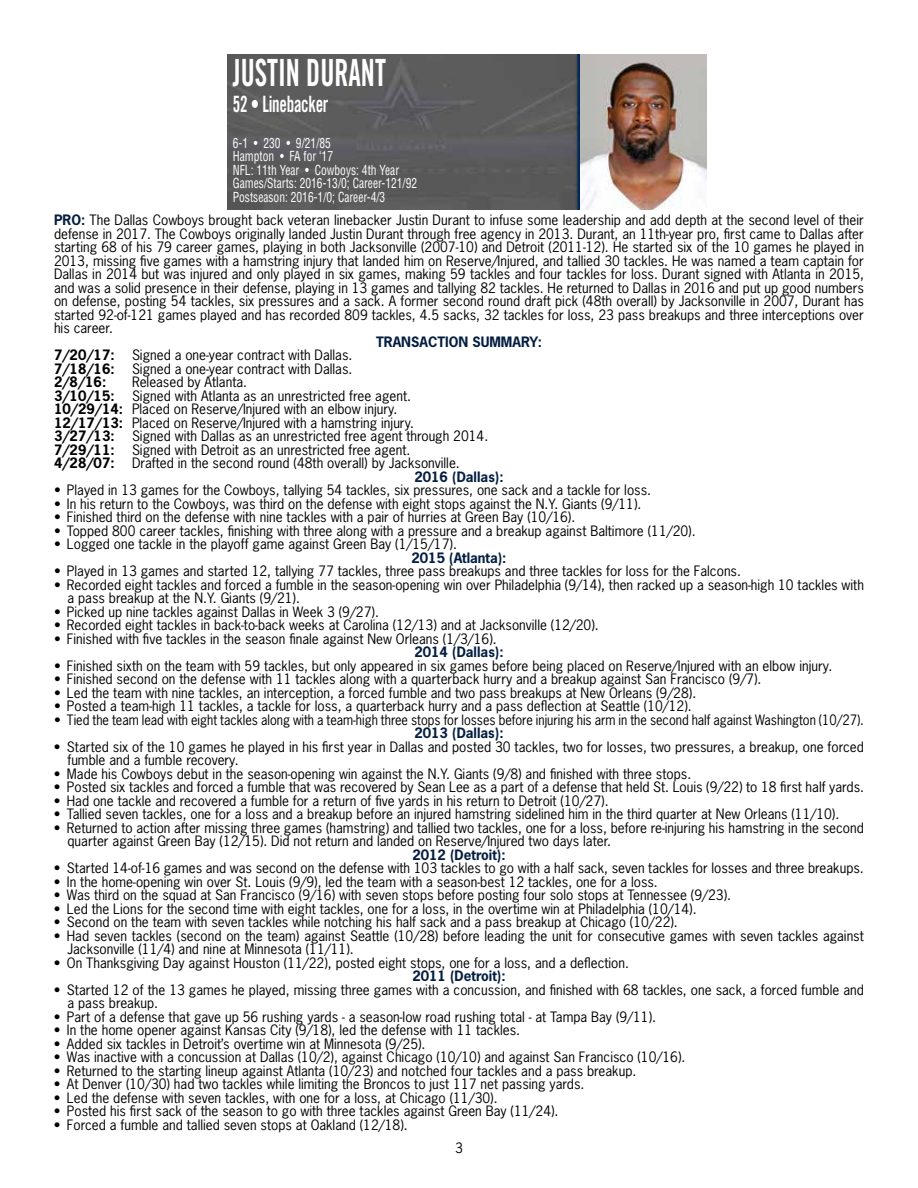
<style>
.page{position:relative;width:918px;height:1188px;background:#fff}
.page>*{position:absolute;margin:0;border:0;box-sizing:border-box;transform-origin:0 0}
.t1{font:37.5px "Trade Gothic Bold Cond Twenty";color:#fff;scale:.75 1}
.t2{font:22.5px "Trade Gothic Bold Cond Twenty";letter-spacing:-.015em;color:#fff;scale:.75 1}
.t3{font:13.5px/13.5px "News Gothic";color:#000}
.t4{font:condensed 13.5px/13.5px "Helvetica";color:#fff;scale:.85 1}
.t5{font:700 13.5px "News Gothic";color:#041e41}
.t6{font:700 13.5px "News Gothic";color:#000}
.s1{font-weight:700;color:#041e41}
.s2{font-weight:700}
</style>
<div class="page">
<img style="left:228px;top:54px;width:478px;height:155px">
<h1 class="t1" style="left:233px;top:50px;width:206px">JUSTIN DURANT</h1>
<h2 class="t2" style="left:233px;top:90px;width:129px">52 • Linebacker</h2>
<p class="t4" style="left:233px;top:136px;width:218px">6-1 • 230 • 9/21/85<br>Hampton • FA for ‘17<br>NFL: 11th Year • Cowboys: 4th Year<br>Games/Starts: 2016-13/0; Career-121/92<br>Postseason: 2016-1/0; Career-4/3</p>
<p class="t3" style="left:54px;top:213px;width:812px;text-align:justify"><span class="s1">PRO:</span> The Dallas Cowboys brought back veteran linebacker Justin Durant to infuse some leadership and add depth at the second level of their defense in 2017. The Cowboys originally landed Justin Durant through free agency in 2013. Durant, an 11th-year pro, first came to Dallas after starting 68 of his 79 career games, playing in both Jacksonville (2007-10) and Detroit (2011-12). He started six of the 10 games he played in 2013, missing five games with a hamstring injury that landed him on Reserve/Injured, and tallied 30 tackles. He was named a team captain for Dallas in 2014 but was injured and only played in six games, making 59 tackles and four tackles for loss. Durant signed with Atlanta in 2015, and was a solid presence in their defense, playing in 13 games and tallying 82 tackles. He returned to Dallas in 2016 and put up good numbers on defense, posting 54 tackles, six pressures and a sack. A former second round draft pick (48th overall) by Jacksonville in 2007, Durant has started 92-of-121 games played and has recorded 809 tackles, 4.5 sacks, 32 tackles for loss, 23 pass breakups and three interceptions over his career.</p>
<p class="t5" style="left:376px;top:333px;width:167px">TRANSACTION SUMMARY:</p>
<p class="t6" style="left:54px;top:346px;width:62px">7/20/17:</p>
<p class="t3" style="left:132px;top:348px;width:222px">Signed a one-year contract with Dallas.</p>
<p class="t6" style="left:54px;top:360px;width:62px">7/18/16:</p>
<p class="t3" style="left:132px;top:362px;width:222px">Signed a one-year contract with Dallas.</p>
<p class="t6" style="left:54px;top:373px;width:54px">2/8/16:</p>
<p class="t3" style="left:132px;top:375px;width:117px">Released by Atlanta.</p>
<p class="t6" style="left:54px;top:387px;width:62px">3/10/15:</p>
<p class="t3" style="left:54px;top:389px;width:362px;text-indent:78px">Signed with Atlanta as an unrestricted free agent.<br><span class="s2">10/29/14:</span> Placed on Reserve/Injured with an elbow injury.<br><span class="s2">12/17/13:</span> Placed on Reserve/Injured with a hamstring injury.<br><span class="s2">3/27/13:</span></p>
<p class="t3" style="left:132px;top:429px;width:358px">Signed with Dallas as an unrestricted free agent through 2014.</p>
<p class="t6" style="left:54px;top:441px;width:62px">7/29/11:</p>
<p class="t3" style="left:132px;top:443px;width:280px">Signed with Detroit as an unrestricted free agent.</p>
<p class="t6" style="left:54px;top:454px;width:62px">4/28/07:</p>
<p class="t3" style="left:132px;top:456px;width:329px">Drafted in the second round (48th overall) by Jacksonville.</p>
<p class="t5" style="left:414px;top:468px;width:91px">2016 (Dallas):</p>
<p class="t3" style="left:54px;top:483px;width:599px">• Played in 13 games for the Cowboys, tallying 54 tackles, six pressures, one sack and a tackle for loss.</p>
<p class="t3" style="left:54px;top:497px;width:589px">• In his return to the Cowboys, was third on the defense with eight stops against the N.Y. Giants (9/11).</p>
<p class="t3" style="left:54px;top:510px;width:523px">• Finished third on the defense with nine tackles with a pair of hurries at Green Bay (10/16).</p>
<p class="t3" style="left:54px;top:524px;width:643px">• Topped 800 career tackles, finishing with three along with a pressure and a breakup against Baltimore (11/20).</p>
<p class="t3" style="left:54px;top:537px;width:404px">• Logged one tackle in the playoff game against Green Bay (1/15/17).</p>
<p class="t5" style="left:412px;top:549px;width:96px">2015 (Atlanta):</p>
<p class="t3" style="left:54px;top:564px;width:688px">• Played in 13 games and started 12, tallying 77 tackles, three pass breakups and three tackles for loss for the Falcons.</p>
<p class="t3" style="left:68px;top:578px;width:798px;text-indent:-14px">• Recorded eight tackles and forced a fumble in the season-opening win over Philadelphia (9/14), then racked up a season-high 10 tackles with a pass breakup at the N.Y. Giants (9/21).</p>
<p class="t3" style="left:54px;top:605px;width:326px">• Picked up nine tackles against Dallas in Week 3 (9/27).</p>
<p class="t3" style="left:54px;top:618px;width:546px">• Recorded eight tackles in back-to-back weeks at Carolina (12/13) and at Jacksonville (12/20).</p>
<p class="t3" style="left:54px;top:632px;width:444px">• Finished with five tackles in the season finale against New Orleans (1/3/16).</p>
<p class="t5" style="left:414px;top:643px;width:91px">2014 (Dallas):</p>
<p class="t3" style="left:54px;top:659px;width:780px">• Finished sixth on the team with 59 tackles, but only appeared in six games before being placed on Reserve/Injured with an elbow injury.</p>
<p class="t3" style="left:54px;top:672px;width:709px">• Finished second on the defense with 11 tackles along with a quarterback hurry and a breakup against San Francisco (9/7).</p>
<p class="t3" style="left:54px;top:686px;width:644px">• Led the team with nine tackles, an interception, a forced fumble and two pass breakups at New Orleans (9/28).</p>
<p class="t3" style="left:54px;top:699px;width:639px">• Posted a team-high 11 tackles, a tackle for loss, a quarterback hurry and a pass deflection at Seattle (10/12).</p>
<p class="t3" style="left:54px;top:713px;width:811px">• Tied the team lead with eight tackles along with a team-high three stops for losses before injuring his arm in the second half against Washington (10/27).</p>
<p class="t5" style="left:414px;top:724px;width:91px">2013 (Dallas):</p>
<p class="t3" style="left:67px;top:740px;width:798px;text-indent:-14px">• Started six of the 10 games he played in his first year in Dallas and posted 30 tackles, two for losses, two pressures, a breakup, one forced fumble and a fumble recovery.</p>
<p class="t3" style="left:54px;top:767px;width:639px">• Made his Cowboys debut in the season-opening win against the N.Y. Giants (9/8) and finished with three stops.</p>
<p class="t3" style="left:54px;top:780px;width:812px">• Posted six tackles and forced a fumble that was recovered by Sean Lee as a part of a defense that held St. Louis (9/22) to 18 first half yards.</p>
<p class="t3" style="left:54px;top:794px;width:556px">• Had one tackle and recovered a fumble for a return of five yards in his return to Detroit (10/27).</p>
<p class="t3" style="left:54px;top:807px;width:787px">• Tallied seven tackles, one for a loss and a breakup before an injured hamstring sidelined him in the third quarter at New Orleans (11/10).</p>
<p class="t3" style="left:67px;top:821px;width:798px;text-indent:-14px">• Returned to action after missing three games (hamstring) and tallied two tackles, one for a loss, before re-injuring his hamstring in the second quarter against Green Bay (12/15). Did not return and landed on Reserve/Injured two days later.</p>
<p class="t5" style="left:412px;top:846px;width:95px">2012 (Detroit):</p>
<p class="t3" style="left:54px;top:861px;width:811px">• Started 14-of-16 games and was second on the defense with 103 tackles to go with a half sack, seven tackles for losses and three breakups.</p>
<p class="t3" style="left:54px;top:875px;width:605px">• In the home-opening win over St. Louis (9/9), led the team with a season-best 12 tackles, one for a loss.</p>
<p class="t3" style="left:54px;top:888px;width:679px">• Was third on the squad at San Francisco (9/16) with seven stops before posting four solo stops at Tennessee (9/23).</p>
<p class="t3" style="left:54px;top:902px;width:644px">• Led the Lions for the second time with eight tackles, one for a loss, in the overtime win at Philadelphia (10/14).</p>
<p class="t3" style="left:54px;top:915px;width:625px">• Second on the team with seven tackles while notching his half sack and a pass breakup at Chicago (10/22).</p>
<p class="t3" style="left:67px;top:929px;width:798px;text-indent:-14px">• Had seven tackles (second on the team) against Seattle (10/28) before leading the unit for consecutive games with seven tackles against<br>Jacksonville (11/4) and nine at Minnesota (11/11).</p>
<p class="t3" style="left:54px;top:956px;width:577px">• On Thanksgiving Day against Houston (11/22), posted eight stops, one for a loss, and a deflection.</p>
<p class="t5" style="left:412px;top:967px;width:95px">2011 (Detroit):</p>
<p class="t3" style="left:67px;top:983px;width:798px;text-indent:-14px">• Started 12 of the 13 games he played, missing three games with a concussion, and finished with 68 tackles, one sack, a forced fumble and a pass breakup.</p>
<p class="t3" style="left:54px;top:1010px;width:604px">• Part of a defense that gave up 56 rushing yards - a season-low road rushing total - at Tampa Bay (9/11).</p>
<p class="t3" style="left:54px;top:1023px;width:468px">• In the home opener against Kansas City (9/18), led the defense with 11 tackles.</p>
<p class="t3" style="left:54px;top:1037px;width:373px">• Added six tackles in Detroit’s overtime win at Minnesota (9/25).</p>
<p class="t3" style="left:54px;top:1050px;width:633px">• Was inactive with a concussion at Dallas (10/2), against Chicago (10/10) and against San Francisco (10/16).</p>
<p class="t3" style="left:54px;top:1064px;width:584px">• Returned to the starting lineup against Atlanta (10/23) and notched four tackles and a pass breakup.</p>
<p class="t3" style="left:54px;top:1077px;width:532px">• At Denver (10/30) had two tackles while limiting the Broncos to just 117 net passing yards.</p>
<p class="t3" style="left:54px;top:1091px;width:445px">• Led the defense with seven tackles, with one for a loss, at Chicago (11/30).</p>
<p class="t3" style="left:54px;top:1104px;width:506px">• Posted his first sack of the season to go with three tackles against Green Bay (11/24).</p>
<p class="t3" style="left:54px;top:1118px;width:355px">• Forced a fumble and tallied seven stops at Oakland (12/18).</p>
<p class="t3" style="left:455px;top:1141px;width:9px">3</p>
</div>
